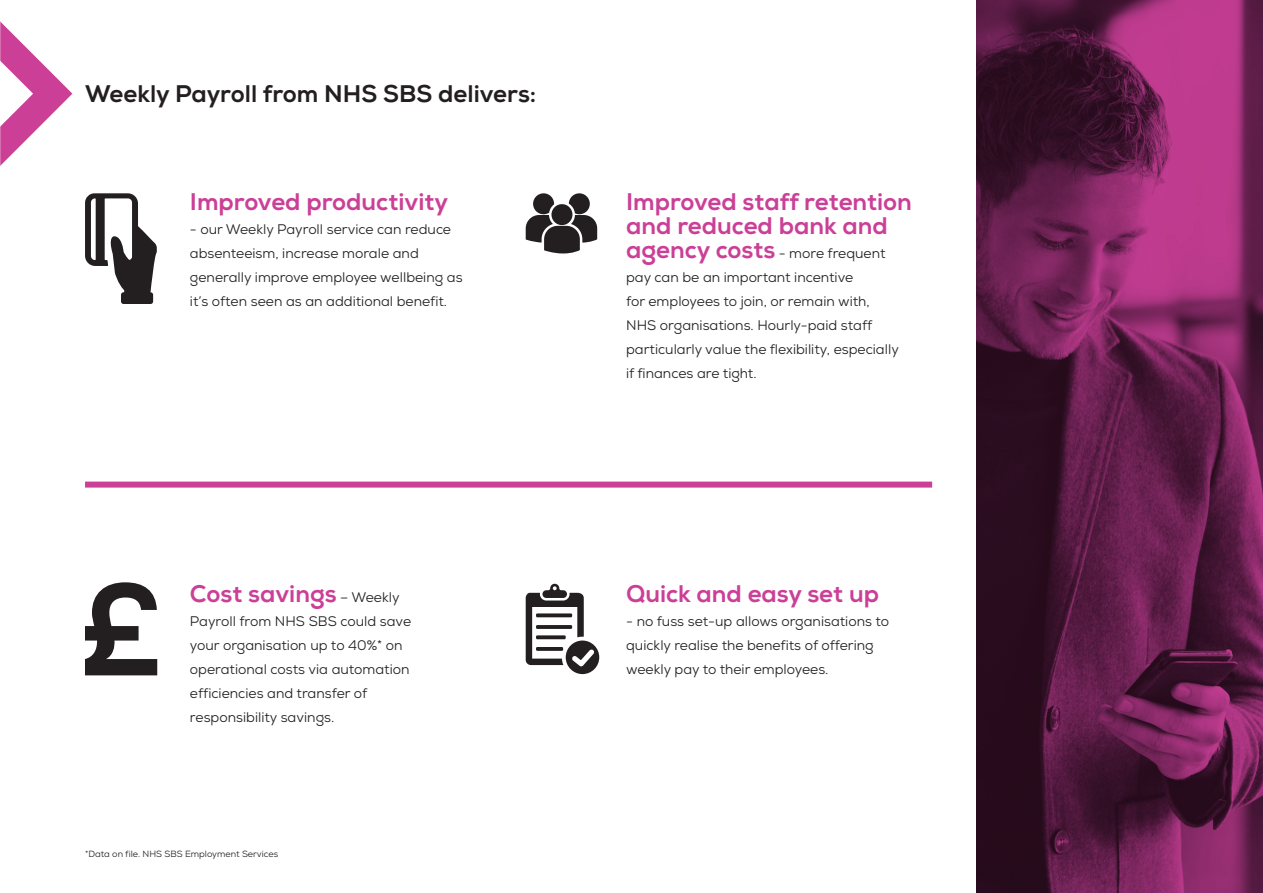
<style>
.page{position:relative;width:1263px;height:893px;background:#fff}
.page>*{position:absolute;margin:0;border:0;box-sizing:border-box;transform-origin:0 0}
.t1{font:800 130.8px "Nexa";color:#231f20}
.t2{font:800 24px/24px "Nexa";color:#cb3f97}
.t3{font:800 24px "Nexa";color:#231f20}
.t4{font:13.8px/24px "Nexa";color:#231f20}
.t5{font:9px "Nexa";color:#231f20}
.s1{font-weight:400;font-size:13.8px;color:#231f20}
.s2{font-weight:800;font-size:24px;color:#cb3f97}
</style>
<div class="page">
<img style="left:977px;top:0;width:286px;height:893px">
<svg style="left:0;top:21px;width:72px;height:145px"></svg>
<svg style="left:85px;top:193px;width:72px;height:111px"></svg>
<div style="left:85px;top:482px;width:847px;height:6px;background:#cb3f97"></div>
<svg style="left:526px;top:584px;width:73px;height:90px"></svg>
<svg style="left:526px;top:193px;width:71px;height:60px"></svg>
<h2 class="t3" style="left:85px;top:79px;width:453px">Weekly Payroll from NHS SBS delivers:</h2>
<h2 class="t2" style="left:190px;top:190px;width:259px">Improved productivity</h2>
<p class="t4" style="left:190px;top:217px;width:274px">- our Weekly Payroll service can reduce absenteeism, increase morale and generally improve employee wellbeing as it’s often seen as an additional benefit.</p>
<h1 class="t1" style="left:78px;top:550px;width:88px">£</h1>
<h2 class="t2" style="left:190px;top:582px;width:211px">Cost savings <span class="s1">– Weekly</span></h2>
<p class="t4" style="left:190px;top:609px;width:223px">Payroll from NHS SBS could save your organisation up to 40%* on operational costs via automation efficiencies and transfer of responsibility savings.</p>
<p class="t5" style="left:85px;top:848px;width:195px">*Data on file. NHS SBS Employment Services</p>
<h2 class="t2" style="left:626px;top:190px;width:287px">Improved staff retention and reduced bank and</h2>
<p class="t4" style="left:626px;top:241px;width:274px"><span class="s2">agency costs</span> - more frequent pay can be an important incentive<br>for employees to join, or remain with, NHS organisations. Hourly-paid staff particularly value the flexibility, especially if finances are tight.</p>
<h2 class="t2" style="left:626px;top:582px;width:254px">Quick and easy set up</h2>
<p class="t4" style="left:626px;top:609px;width:264px">- no fuss set-up allows organisations to quickly realise the benefits of offering</p>
<p class="t4" style="left:626px;top:657px;width:204px">weekly pay to their employees.</p>
</div>
